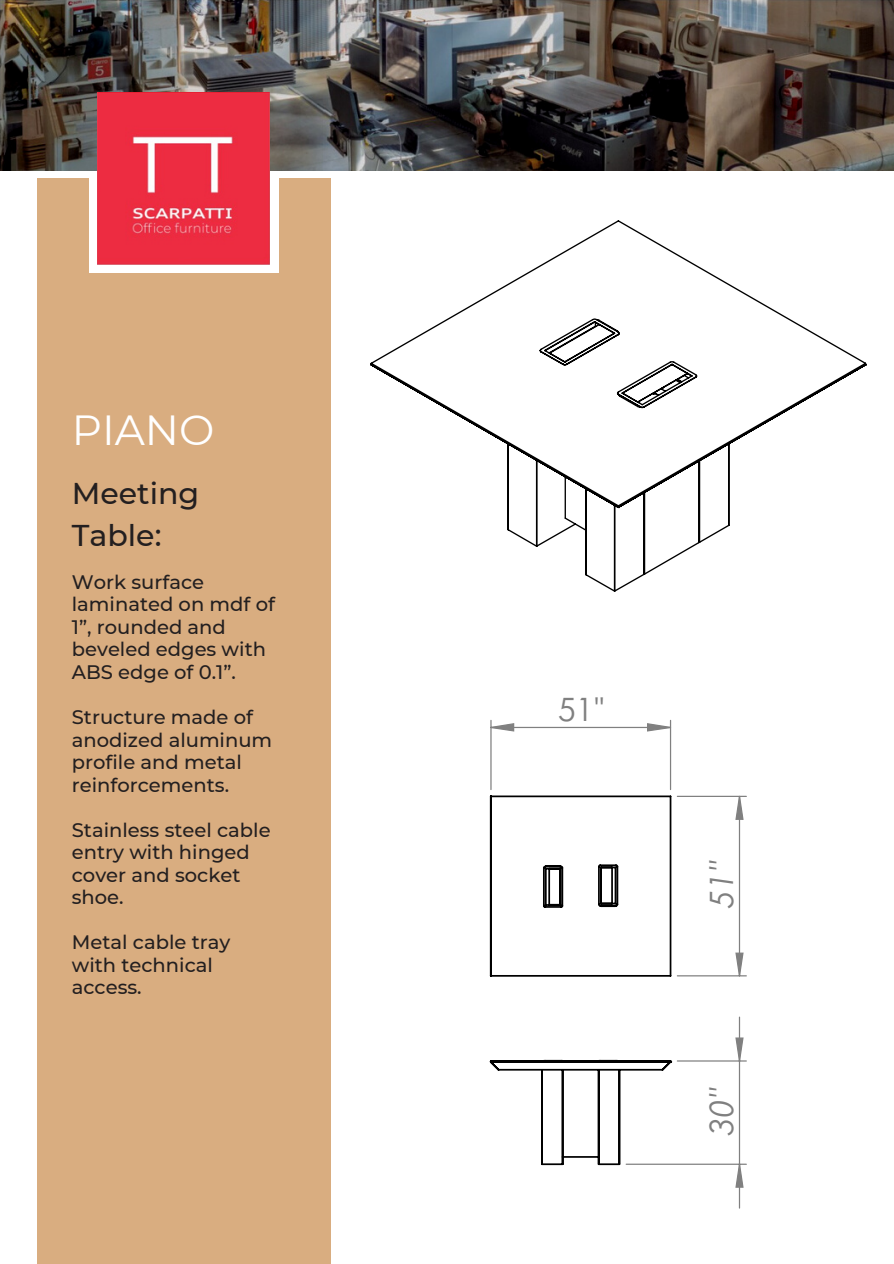
<style>
.page{position:relative;width:894px;height:1264px;background:#fff}
.page>*{position:absolute;margin:0;border:0;box-sizing:border-box;transform-origin:0 0}
.t1{font:42px "Montserrat";color:#fff}
.t2{font:italic 32.25px "Century Gothic";color:#808080}
.t3{font:32.25px "Century Gothic";color:#808080}
.t4{font:500 30px/41.7px "Montserrat";color:#231f20}
.t5{font:500 19.5px/22.5px "Montserrat";color:#231f20}
</style>
<div class="page">
<div style="left:37px;top:179px;width:293px;height:1084px;background:#d9ad80"></div>
<div style="left:90px;top:84px;width:188px;height:189px;background:#fff"></div>
<img style="left:0;top:0;width:893px;height:171px">
<img style="left:97px;top:92px;width:172px;height:172px">
<hr style="left:677px;top:1060px;width:69px;height:1px;background:#808080">
<hr style="left:626px;top:1163px;width:120px;height:1px;background:#808080">
<hr style="left:738px;top:1164px;width:2px;height:43px;background:#808080">
<hr style="left:677px;top:1011px;width:69px;height:1px;background:#808080">
<svg style="left:734px;top:1011px;width:10px;height:177px"></svg>
<svg style="left:489px;top:1059px;width:183px;height:106px"></svg>
<hr style="left:490px;top:720px;width:1px;height:69px;background:#808080">
<hr style="left:669px;top:720px;width:2px;height:69px;background:#808080">
<hr style="left:677px;top:1257px;width:69px;height:1px;background:#808080">
<hr style="left:626px;top:1263px;width:120px;height:1px;background:#808080">
<hr style="left:677px;top:795px;width:69px;height:2px;background:#808080">
<hr style="left:677px;top:975px;width:69px;height:1px;background:#808080">
<svg style="left:490px;top:722px;width:180px;height:10px"></svg>
<svg style="left:734px;top:795px;width:10px;height:182px"></svg>
<svg style="left:489px;top:795px;width:183px;height:182px"></svg>
<svg style="left:370px;top:220px;width:496px;height:372px"></svg>
<h1 class="t1" style="left:72px;top:404px;width:144px">PIANO</h1>
<h3 class="t4" style="left:72px;top:472px;width:129px">Meeting<br>Table:</h3>
<p class="t5" style="left:72px;top:570px;width:204px">Work surface laminated on mdf of<br>1”, rounded and beveled edges with<br>ABS edge of 0.1”.</p>
<p class="t5" style="left:72px;top:705px;width:202px">Structure made of anodized aluminum profile and metal reinforcements.</p>
<p class="t5" style="left:72px;top:818px;width:200px">Stainless steel cable entry with hinged cover and socket shoe.</p>
<p class="t5" style="left:72px;top:931px;width:160px">Metal cable tray with technical access.</p>
<h2 class="t3" style="left:557px;top:684px;width:49px">51"</h2>
<h2 class="t2" style="left:696px;top:909px;width:50px;rotate:-90deg">51"</h2>
<h2 class="t2" style="left:696px;top:1135px;width:50px;rotate:-90deg">30"</h2>
</div>
